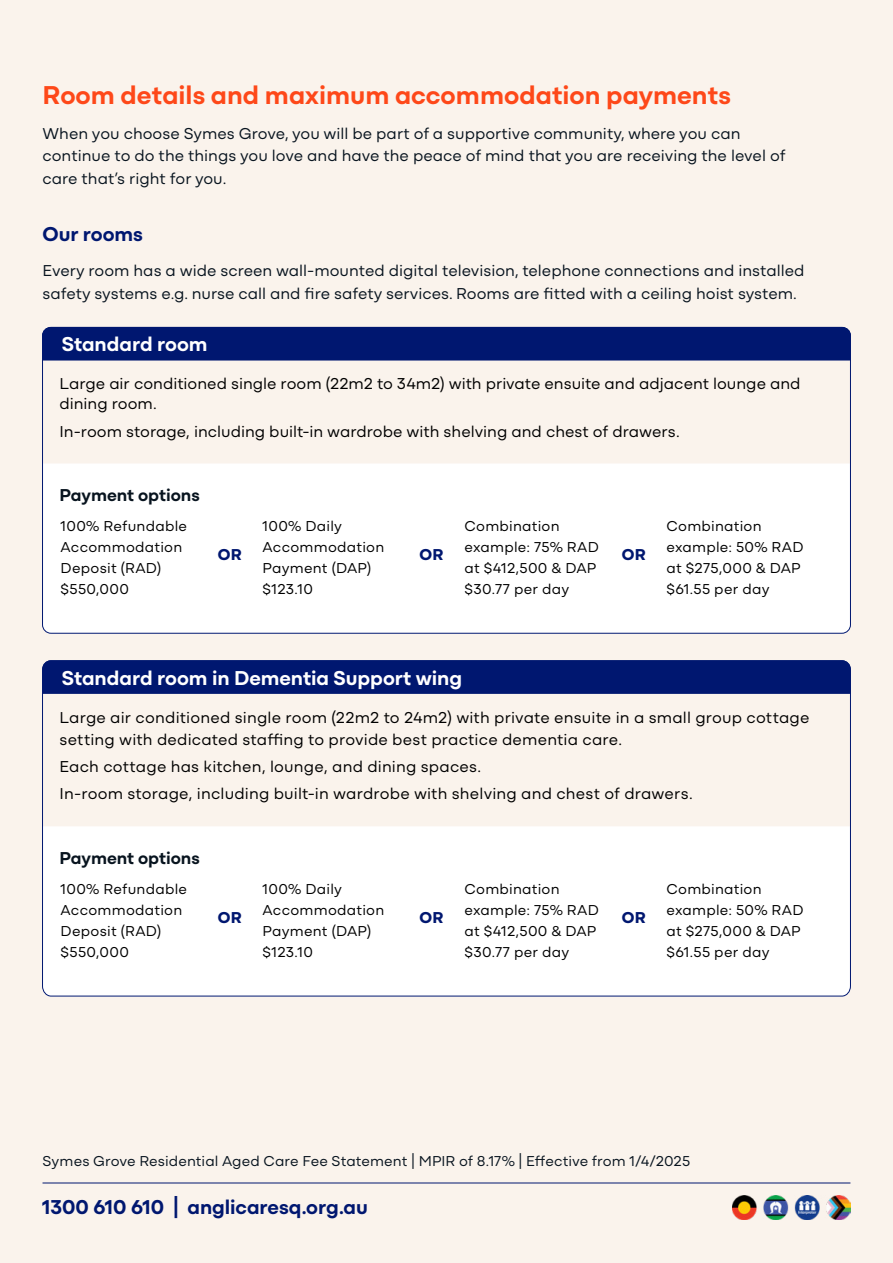
<style>
.page{position:relative;width:893px;height:1263px;background:#faf3ec}
.page>*{position:absolute;margin:0;border:0;box-sizing:border-box;transform-origin:0 0}
.Heading{font:700 27px "Mozaic GEO";color:#fe4819}
.t1{font:700 21px "Mozaic GEO";letter-spacing:-.005em;color:#fff}
.Heading-2{font:700 21px "Mozaic GEO";letter-spacing:-.005em;color:#001770}
.t2{font:700 18px "Mozaic GEO";letter-spacing:-.005em;color:#08141f}
.t3{font:16.5px/19.5px "Mozaic GEO";letter-spacing:.005em;color:#000}
.Bullets{font:16.5px/22.5px "Mozaic GEO";color:#08141f}
.t4{font:800 16.5px "Mozaic GEO";letter-spacing:.015em;color:#001770}
.t5{font:15px/21px "Mozaic GEO";letter-spacing:.015em;color:#000}
.t6{font:15px "Mozaic GEO";color:#08141f}
</style>
<div class="page">
<div style="left:43px;top:464px;width:807px;height:169px;background:#fff"></div>
<svg style="left:42px;top:694px;width:809px;height:303px"></svg>
<div style="left:42px;top:327px;width:809px;height:33px;background:#001770"></div>
<div style="left:42px;top:660px;width:809px;height:34px;background:#001770"></div>
<img style="left:733px;top:1195px;width:117px;height:25px">
<hr style="left:43px;top:1182px;width:807px;height:1px;background:#001770">
<p class="Heading" style="left:43px;top:73px;width:690px">Room details and maximum accommodation payments</p>
<p class="Bullets" style="left:43px;top:120px;width:745px">When you choose Symes Grove, you will be part of a supportive community, where you can continue to do the things you love and have the peace of mind that you are receiving the level of care that’s right for you.</p>
<p class="Heading-2" style="left:43px;top:218px;width:102px">Our rooms</p>
<p class="Bullets" style="left:43px;top:258px;width:763px">Every room has a wide screen wall-mounted digital television, telephone connections and installed safety systems e.g. nurse call and fire safety services. Rooms are fitted with a ceiling hoist system.</p>
<p class="t1" style="left:62px;top:328px;width:147px">Standard room</p>
<p class="t3" style="left:60px;top:372px;width:743px">Large air conditioned single room (22m2 to 34m2) with private ensuite and adjacent lounge and dining room.</p>
<p class="t3" style="left:60px;top:420px;width:622px">In-room storage, including built-in wardrobe with shelving and chest of drawers.</p>
<p class="t2" style="left:60px;top:481px;width:142px">Payment options</p>
<p class="t5" style="left:61px;top:514px;width:128px">100% Refundable<br>Accommodation<br>Deposit (RAD) $550,000</p>
<p class="t4" style="left:218px;top:542px;width:25px">OR</p>
<p class="t5" style="left:263px;top:514px;width:123px">100% Daily<br>Accommodation<br>Payment (DAP) $123.10</p>
<p class="t4" style="left:419px;top:542px;width:25px">OR</p>
<p class="t5" style="left:465px;top:514px;width:136px">Combination example: 75% RAD at $412,500 &amp; DAP $30.77 per day</p>
<p class="t4" style="left:622px;top:542px;width:25px">OR</p>
<p class="t5" style="left:666px;top:514px;width:139px">Combination example: 50% RAD at $275,000 &amp; DAP $61.55 per day</p>
<p class="t1" style="left:62px;top:661px;width:402px">Standard room in Dementia Support wing</p>
<p class="t3" style="left:60px;top:704px;width:751px;line-height:22.5px">Large air conditioned single room (22m2 to 24m2) with private ensuite in a small group cottage setting with dedicated staffing to provide best practice dementia care.</p>
<p class="t3" style="left:60px;top:755px;width:423px">Each cottage has kitchen, lounge, and dining spaces.</p>
<p class="t3" style="left:60px;top:782px;width:635px">In-room storage, including built-in wardrobe with shelving and chest of drawers.</p>
<p class="t2" style="left:60px;top:843px;width:142px">Payment options</p>
<p class="t5" style="left:61px;top:877px;width:128px">100% Refundable<br>Accommodation<br>Deposit (RAD) $550,000</p>
<p class="t4" style="left:218px;top:905px;width:25px">OR</p>
<p class="t5" style="left:263px;top:877px;width:123px">100% Daily<br>Accommodation<br>Payment (DAP) $123.10</p>
<p class="t4" style="left:419px;top:905px;width:25px">OR</p>
<p class="t5" style="left:465px;top:877px;width:136px">Combination example: 75% RAD at $412,500 &amp; DAP $30.77 per day</p>
<p class="t4" style="left:622px;top:905px;width:25px">OR</p>
<p class="t5" style="left:666px;top:877px;width:139px">Combination example: 50% RAD at $275,000 &amp; DAP $61.55 per day</p>
<p class="t6" style="left:43px;top:1149px;width:649px">Symes Grove Residential Aged Care Fee Statement | MPIR of 8.17% | Effective from 1/4/2025</p>
<p class="Heading-2" style="left:43px;top:1190px;width:327px">1300 610 610 | anglicaresq.org.au</p>
</div>
